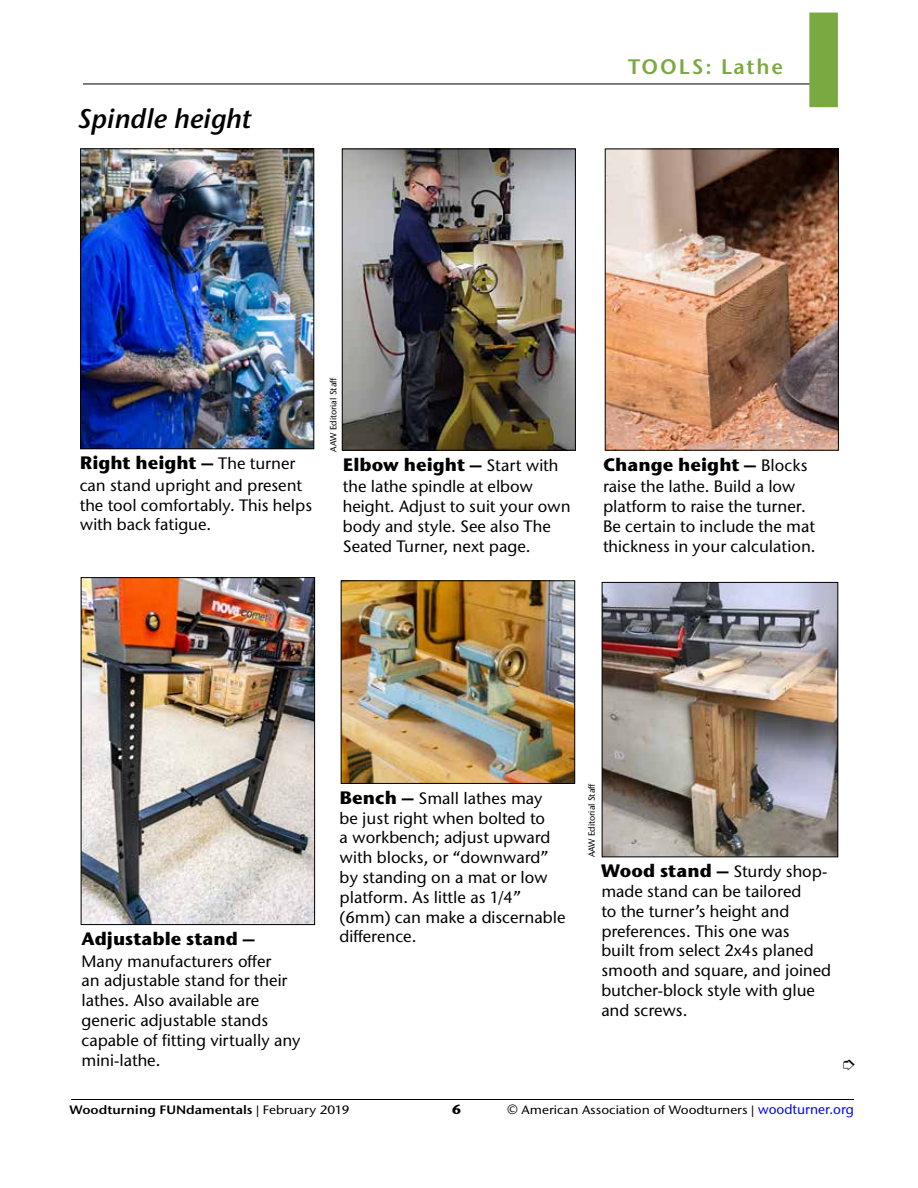
<style>
.page{position:relative;width:918px;height:1188px;background:#fff}
.page>*{position:absolute;margin:0;border:0;box-sizing:border-box;transform-origin:0 0}
.t1{font:italic 600 27px "Stone Sans ITC Pro";color:#000}
.t2{font:600 21px "Stone Sans ITC Pro";letter-spacing:.09em;color:#7ba941}
.t3{font:700 18px "Stone Sans ITC Pro";color:#000}
.t4{font:500 16.5px/19.8px "Stone Sans ITC Pro";color:#000}
.t5{font:700 13.5px "Stone Sans ITC Pro";color:#000}
.t6{font:500 12.15px "Stone Sans ITC Pro";color:#000;scale:1.11 1}
.t7{font:600 12.15px "Stone Sans ITC Pro";color:#000;scale:1.11 1}
.t8{font:500 9px "Stone Sans ITC Pro";color:#000}
.s1{font-weight:500;font-size:16.5px}
.s2{font-weight:700;font-size:18px}
.s3{font-weight:500}
.s4{font-size:13.5px}
.s5{font-size:13.5px;color:#00f}
</style>
<div class="page">
<hr style="left:83px;top:84px;width:728px;height:1px;background:#000">
<div style="left:809px;top:13px;width:29px;height:94px;background:#7ba941;border:2px solid #7ba941"></div>
<hr style="left:71px;top:1099px;width:783px;height:1px;background:#000">
<img style="left:82px;top:150px;width:230px;height:297px">
<div style="left:80px;top:148px;width:234px;height:301px;border:1px solid #000"></div>
<img style="left:344px;top:150px;width:230px;height:299px">
<div style="left:342px;top:148px;width:234px;height:303px;border:1px solid #000"></div>
<img style="left:343px;top:582px;width:230px;height:200px">
<div style="left:341px;top:580px;width:234px;height:204px;border:1px solid #000"></div>
<img style="left:607px;top:150px;width:230px;height:299px">
<div style="left:605px;top:148px;width:234px;height:303px;border:1px solid #000"></div>
<img style="left:604px;top:584px;width:232px;height:271px">
<div style="left:602px;top:582px;width:236px;height:275px;border:1px solid #000"></div>
<img style="left:83px;top:579px;width:230px;height:344px">
<div style="left:81px;top:577px;width:234px;height:348px;border:1px solid #000"></div>
<h1 class="t1" style="left:79px;top:102px;width:174px">Spindle height</h1>
<p class="t2" style="left:628px;top:54px;width:157px">TOOLS: Lathe</p>
<p class="t3" style="left:80px;top:451px;width:217px">Right height – <span class="s1">The turner</span></p>
<p class="t4" style="left:80px;top:475px;width:234px">can stand upright and present the tool comfortably. This helps with back fatigue.</p>
<p class="t8" style="left:328px;top:452px;width:75px;rotate:-90deg">AAW Editorial Staff</p>
<p class="t3" style="left:343px;top:453px;width:217px">Elbow height – <span class="s1">Start with</span></p>
<p class="t4" style="left:343px;top:476px;width:229px">the lathe spindle at elbow height. Adjust to suit your own body and style. See also The<br>Seated Turner, next page.</p>
<p class="t3" style="left:603px;top:453px;width:206px">Change height – <span class="s1">Blocks</span></p>
<p class="t4" style="left:603px;top:476px;width:214px">raise the lathe. Build a low platform to raise the turner.<br>Be certain to include the mat thickness in your calculation.</p>
<p class="t3" style="left:82px;top:927px;width:175px">Adjustable stand –</p>
<p class="t4" style="left:82px;top:951px;width:221px">Many manufacturers offer<br>an adjustable stand for their lathes. Also available are generic adjustable stands capable of fitting virtually any mini-lathe.</p>
<p class="t4" style="left:340px;top:788px;width:227px"><span class="s2">Bench –</span> Small lathes may<br>be just right when bolted to<br>a workbench; adjust upward with blocks, or “downward” by standing on a mat or low platform. As little as 1/4” (6mm) can make a discernable difference.</p>
<p class="t8" style="left:586px;top:857px;width:75px;rotate:-90deg">AAW Editorial Staff</p>
<p class="t4" style="left:601px;top:861px;width:231px"><span class="s2">Wood stand –</span> Sturdy shop&shy;made stand can be tailored<br>to the turner’s height and preferences. This one was<br>built from select 2x4s planed smooth and square, and joined butcher-block style with glue and screws.</p>
<p class="t7" style="left:70px;top:1102px;width:254px">Woodturning FUNdamentals <span class="s3">| February 2019</span></p>
<p class="t5" style="left:452px;top:1100px;width:11px">6</p>
<p class="t6" style="left:507px;top:1102px;width:314px"><span class="s4">©</span> American Association of Woodturners | <span class="s5">woodturner.org</span></p>
</div>
